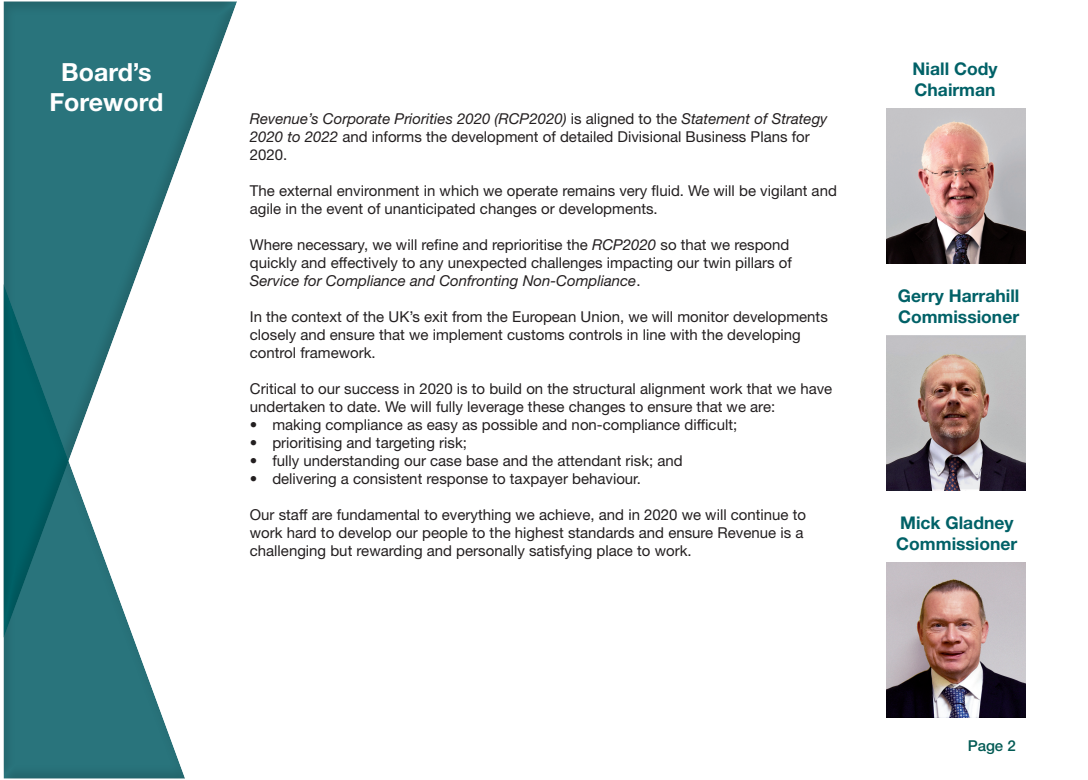
<style>
.page{position:relative;width:1088px;height:780px;background:#fff}
.page>*{position:absolute;margin:0;border:0;box-sizing:border-box;transform-origin:0 0}
.t1{font:700 25px/30px "Helvetica Neue LT Std";color:#fff;text-align:center}
.t2{font:700 17.5px/21px "Helvetica Neue LT Std";color:#006167}
.t3{font:15px/18px "Helvetica Neue LT Std";color:#231f20}
.t4{font:500 15px "Helvetica Neue LT Std";color:#025a54}
.s1{font-style:italic}
</style>
<div class="page">
<div style="left:3px;top:0;width:236px;height:779px;background:#231f20;opacity:.15"></div>
<div style="left:3px;top:281px;width:68px;height:358px;background:#231f20;opacity:.15"></div>
<img style="left:887px;top:109px;width:138px;height:155px">
<img style="left:887px;top:335px;width:138px;height:155px">
<img style="left:887px;top:562px;width:138px;height:155px">
<h1 class="t1" style="left:49px;top:56px;width:115px">Board’s<br>Foreword</h1>
<p class="t2" style="left:912px;top:58px;width:86px">Niall Cody<br>Chairman</p>
<p class="t3" style="left:250px;top:109px;width:579px"><span class="s1">Revenue’s Corporate Priorities 2020 (RCP2020)</span> is aligned to the <span class="s1">Statement of Strategy<br>2020 to 2022</span> and informs the development of detailed Divisional Business Plans for<br>2020.</p>
<p class="t3" style="left:250px;top:181px;width:588px">The external environment in which we operate remains very fluid. We will be vigilant and agile in the event of unanticipated changes or developments.</p>
<p class="t3" style="left:250px;top:235px;width:544px">Where necessary, we will refine and reprioritise the <span class="s1">RCP2020</span> so that we respond quickly and effectively to any unexpected challenges impacting our twin pillars of<br><span class="s1">Service for Compliance and Confronting Non-Compliance</span>.</p>
<p class="t3" style="left:250px;top:307px;width:579px">In the context of the UK’s exit from the European Union, we will monitor developments closely and ensure that we implement customs controls in line with the developing control framework.</p>
<p class="t3" style="left:250px;top:379px;width:584px">Critical to our success in 2020 is to build on the structural alignment work that we have undertaken to date. We will fully leverage these changes to ensure that we are:</p>
<p class="t3" style="left:250px;top:415px;width:489px">• making compliance as easy as possible and non-compliance difficult;</p>
<p class="t3" style="left:250px;top:433px;width:219px">• prioritising and targeting risk;</p>
<p class="t3" style="left:250px;top:451px;width:434px">• fully understanding our case base and the attendant risk; and</p>
<p class="t3" style="left:250px;top:469px;width:393px">• delivering a consistent response to taxpayer behaviour.</p>
<p class="t3" style="left:250px;top:505px;width:558px">Our staff are fundamental to everything we achieve, and in 2020 we will continue to work hard to develop our people to the highest standards and ensure Revenue is a challenging but rewarding and personally satisfying place to work.</p>
<p class="t2" style="left:898px;top:285px;width:123px">Gerry Harrahill<br>Commissioner</p>
<p class="t2" style="left:896px;top:511px;width:123px">Mick Gladney<br>Commissioner</p>
<p class="t4" style="left:968px;top:736px;width:50px">Page 2</p>
</div>
